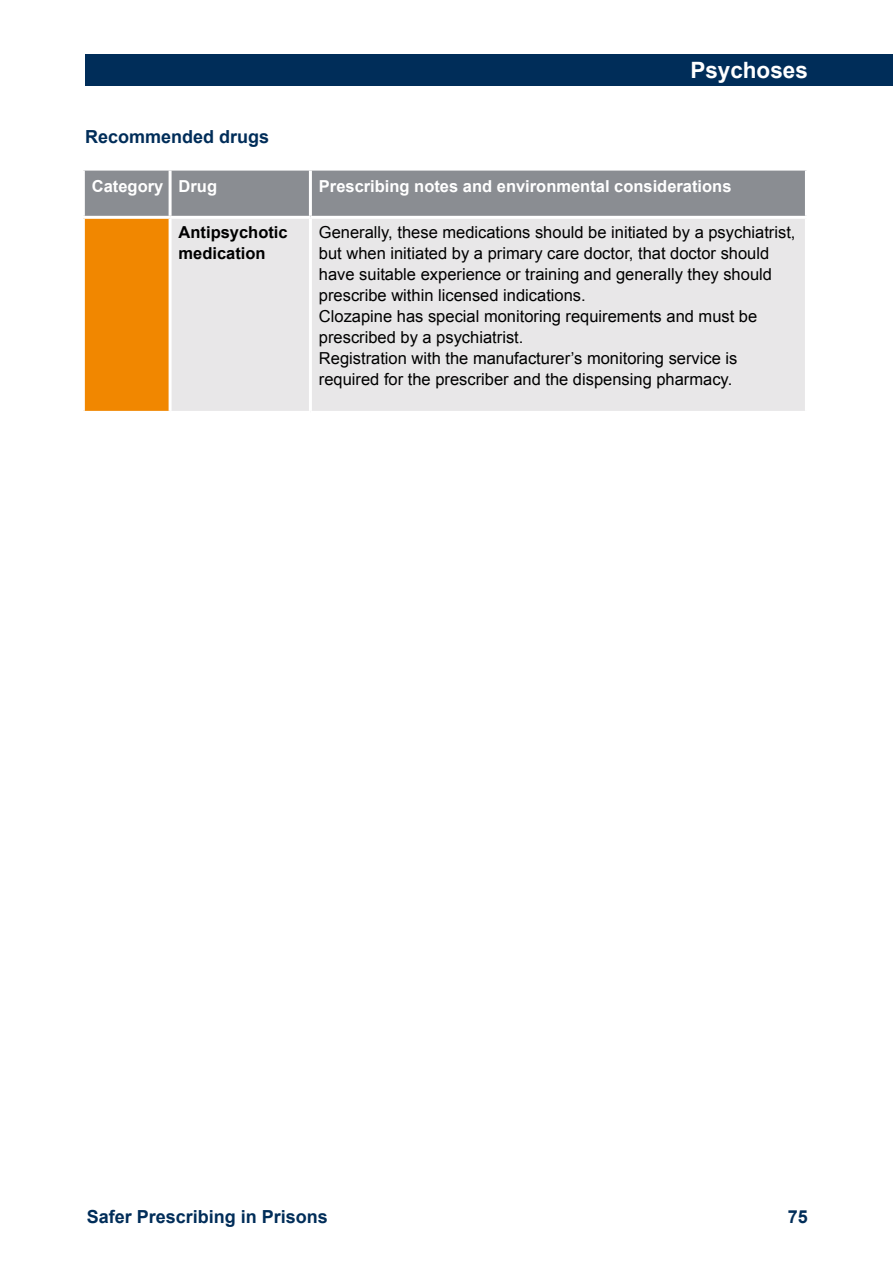
<style>
.page{position:relative;width:893px;height:1263px;background:#fff}
.page>*{position:absolute;margin:0;border:0;box-sizing:border-box;transform-origin:0 0}
.t1{font:700 22.5px "Arial";color:#fff}
.t2{font:700 18px "Arial";color:#002d59}
.t3{font:16.5px/21px "Arial";color:#000}
.t4{font:700 16.5px "Arial";color:#fff}
.t5{font:700 16.5px/21px "Arial";color:#000}
</style>
<div class="page">
<div style="left:85px;top:54px;width:808px;height:32px;background:#002d59"></div>
<div style="left:85px;top:171px;width:720px;height:45px;background:#8a8d92"></div>
<div style="left:83px;top:217px;width:87px;height:195px;background:#f18700"></div>
<div style="left:172px;top:219px;width:633px;height:192px;background:#e8e7e8"></div>
<hr style="left:309px;top:171px;width:3px;height:45px;background:#fff">
<hr style="left:82px;top:219px;width:3px;height:192px;background:#fff">
<hr style="left:309px;top:219px;width:3px;height:192px;background:#fff">
<hr style="left:169px;top:171px;width:3px;height:45px;background:#fff">
<hr style="left:82px;top:216px;width:88px;height:3px;background:#fff">
<hr style="left:169px;top:219px;width:3px;height:192px;background:#fff">
<hr style="left:82px;top:411px;width:88px;height:3px;background:#fff">
<h1 class="t1" style="left:690px;top:55px;width:119px">Psychoses</h1>
<p class="t2" style="left:85px;top:125px;width:186px">Recommended drugs</p>
<p class="t4" style="left:92px;top:175px;width:127px">Category Drug</p>
<p class="t4" style="left:319px;top:175px;width:414px">Prescribing notes and environmental considerations</p>
<p class="t5" style="left:179px;top:223px;width:111px">Antipsychotic medication</p>
<p class="t3" style="left:319px;top:222px;width:478px">Generally, these medications should be initiated by a psychiatrist, but when initiated by a primary care doctor, that doctor should have suitable experience or training and generally they should prescribe within licensed indications.<br>Clozapine has special monitoring requirements and must be prescribed by a psychiatrist.<br>Registration with the manufacturer’s monitoring service is required for the prescriber and the dispensing pharmacy.</p>
<p class="t2" style="left:87px;top:1205px;width:243px">Safer Prescribing in Prisons</p>
<p class="t2" style="left:788px;top:1205px;width:22px">75</p>
</div>
